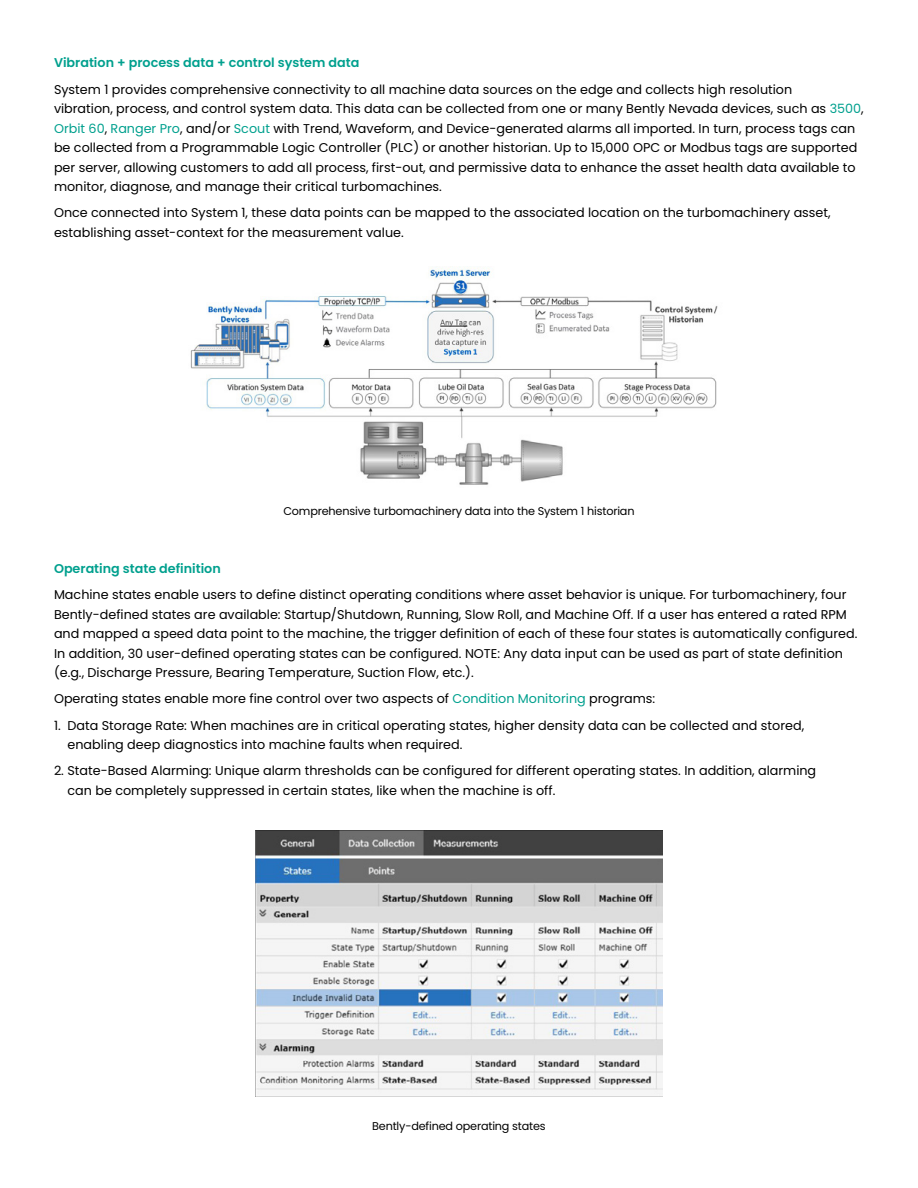
<style>
.page{position:relative;width:918px;height:1188px;background:#fff}
.page>*{position:absolute;margin:0;border:0;box-sizing:border-box;transform-origin:0 0}
.t1{font:12.75px/19.5px "Poppins";color:#000}
.t2{font:600 12.75px "Poppins";color:#00a08e}
.t3{font:11.25px "Poppins";letter-spacing:-.015em;color:#000}
.s1{color:#00a08e}
</style>
<div class="page">
<img style="left:190px;top:267px;width:528px;height:218px">
<img style="left:256px;top:830px;width:406px;height:265px">
<p class="t2" style="left:54px;top:56px;width:307px">Vibration + process data + control system data</p>
<p class="t1" style="left:54px;top:79px;width:811px">System 1 provides comprehensive connectivity to all machine data sources on the edge and collects high resolution<br>vibration, process, and control system data. This data can be collected from one or many Bently Nevada devices, such as <span class="s1">3500</span>, <span class="s1">Orbit 60</span>, <span class="s1">Ranger Pro</span>, and/or <span class="s1">Scout</span> with Trend, Waveform, and Device-generated alarms all imported. In turn, process tags can be collected from a Programmable Logic Controller (PLC) or another historian. Up to 15,000 OPC or Modbus tags are supported per server, allowing customers to add all process, first-out, and permissive data to enhance the asset health data available to monitor, diagnose, and manage their critical turbomachines.</p>
<p class="t1" style="left:54px;top:203px;width:778px">Once connected into System 1, these data points can be mapped to the associated location on the turbomachinery asset, establishing asset-context for the measurement value.</p>
<p class="t3" style="left:283px;top:505px;width:353px">Comprehensive turbomachinery data into the System 1 historian</p>
<p class="t2" style="left:54px;top:561px;width:168px">Operating state definition</p>
<p class="t1" style="left:54px;top:585px;width:805px">Machine states enable users to define distinct operating conditions where asset behavior is unique. For turbomachinery, four Bently-defined states are available: Startup/Shutdown, Running, Slow Roll, and Machine Off. If a user has entered a rated RPM and mapped a speed data point to the machine, the trigger definition of each of these four states is automatically configured.<br>In addition, 30 user-defined operating states can be configured. NOTE: Any data input can be used as part of state definition (e.g., Discharge Pressure, Bearing Temperature, Suction Flow, etc.).</p>
<p class="t1" style="left:54px;top:689px;width:603px">Operating states enable more fine control over two aspects of <span class="s1">Condition Monitoring</span> programs:</p>
<p class="t1" style="left:68px;top:715px;width:738px;text-indent:-14px">1. Data Storage Rate: When machines are in critical operating states, higher density data can be collected and stored, enabling deep diagnostics into machine faults when required.</p>
<p class="t1" style="left:68px;top:761px;width:750px;text-indent:-14px">2. State-Based Alarming: Unique alarm thresholds can be configured for different operating states. In addition, alarming can be completely suppressed in certain states, like when the machine is off.</p>
<p class="t3" style="left:372px;top:1120px;width:175px">Bently-defined operating states</p>
</div>
